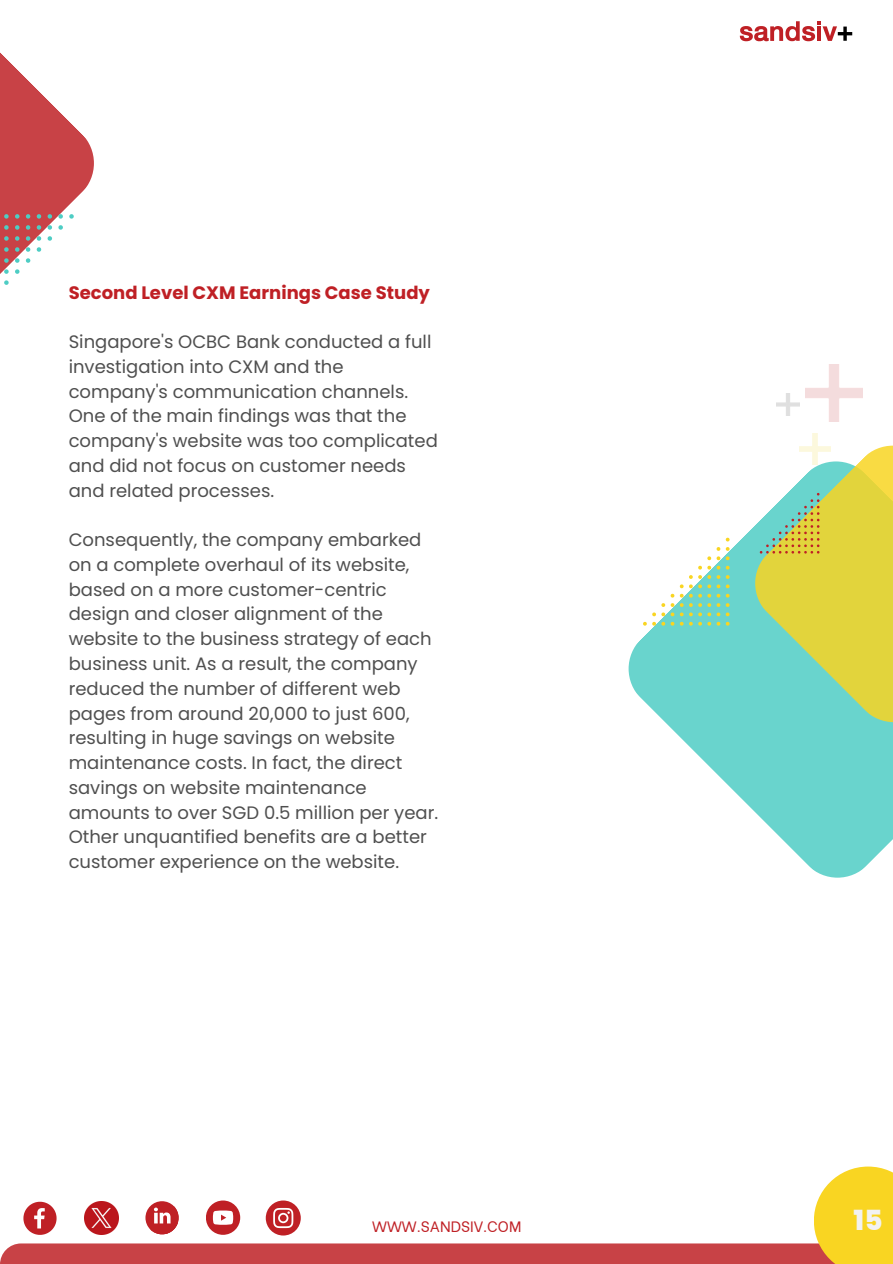
<style>
.page{position:relative;width:893px;height:1264px;background:#fff}
.page>*{position:absolute;margin:0;border:0;box-sizing:border-box;transform-origin:0 0}
.t1{font:800 27.75px "Poppins";color:#f2f2f2}
.t2{font:18px/24.8px "Poppins";color:#4f4f4f}
.t3{font:700 18px "Poppins";color:#bf2025}
.t4{font:15px "Be Vietnam";color:#bf2025}
</style>
<div class="page">
<svg style="left:0;top:52px;width:94px;height:233px"></svg>
<div style="left:0;top:1243px;width:841px;height:20px;background:#c84246"></div>
<svg style="left:739px;top:21px;width:113px;height:20px"></svg>
<div style="left:813px;top:1166px;width:79px;height:97px;background:#f9d522"></div>
<svg style="left:628px;top:526px;width:264px;height:351px;fill:#69d4cd"></svg>
<svg style="left:652px;top:622px;width:31px;height:3px"></svg>
<svg style="left:652px;top:603px;width:31px;height:13px"></svg>
<svg style="left:670px;top:594px;width:13px;height:3px"></svg>
<svg style="left:679px;top:584px;width:4px;height:4px"></svg>
<svg style="left:689px;top:603px;width:3px;height:13px"></svg>
<svg style="left:689px;top:575px;width:3px;height:13px"></svg>
<svg style="left:698px;top:622px;width:31px;height:3px"></svg>
<svg style="left:698px;top:603px;width:31px;height:13px"></svg>
<svg style="left:698px;top:594px;width:31px;height:3px"></svg>
<svg style="left:698px;top:575px;width:31px;height:13px"></svg>
<svg style="left:698px;top:547px;width:31px;height:22px"></svg>
<svg style="left:725px;top:537px;width:4px;height:4px"></svg>
<svg style="left:755px;top:445px;width:137px;height:277px;background:#c2d678"></svg>
<img style="left:799px;top:433px;width:31px;height:31px">
<img style="left:776px;top:393px;width:23px;height:22px">
<svg style="left:145px;top:1201px;width:34px;height:33px"></svg>
<svg style="left:150px;top:1205px;width:29px;height:29px"></svg>
<svg style="left:23px;top:1201px;width:34px;height:33px"></svg>
<div style="left:206px;top:1200px;width:34px;height:34px;background:#bf2025;border-radius:50%"></div>
<svg style="left:213px;top:1210px;width:20px;height:14px"></svg>
<div style="left:266px;top:1200px;width:35px;height:35px;background:#bf2025;border-radius:50%"></div>
<svg style="left:273px;top:1207px;width:20px;height:20px"></svg>
<img style="left:85px;top:1201px;width:33px;height:33px">
<p class="t3" style="left:69px;top:280px;width:363px">Second Level CXM Earnings Case Study</p>
<p class="t2" style="left:69px;top:329px;width:370px">Singapore's OCBC Bank conducted a full investigation into CXM and the company's communication channels.<br>One of the main findings was that the company's website was too complicated and did not focus on customer needs and related processes.</p>
<p class="t2" style="left:69px;top:527px;width:371px">Consequently, the company embarked on a complete overhaul of its website, based on a more customer-centric design and closer alignment of the website to the business strategy of each business unit. As a result, the company reduced the number of different web pages from around 20,000 to just 600, resulting in huge savings on website maintenance costs. In fact, the direct savings on website maintenance amounts to over SGD 0.5 million per year.<br>Other unquantified benefits are a better customer experience on the website.</p>
<p class="t4" style="left:372px;top:1213px;width:151px">WWW.SANDSIV.COM</p>
<p class="t1" style="left:853px;top:1200px;width:30px">15</p>
</div>
